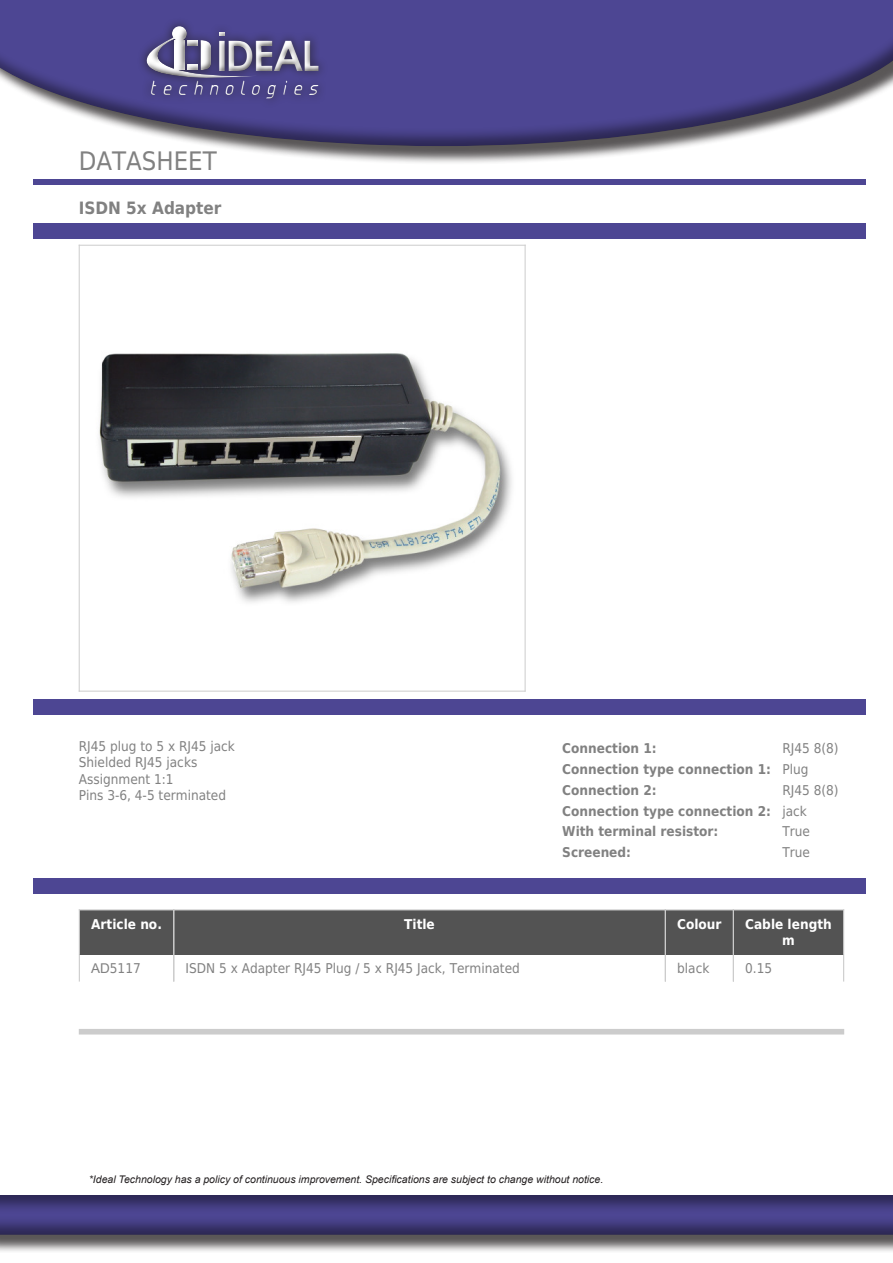
<style>
.page{position:relative;width:893px;height:1263px;background:#fff}
.page>*{position:absolute;margin:0;border:0;box-sizing:border-box;transform-origin:0 0}
.t1{font:700 42.15px "Century Gothic";letter-spacing:-.06em;color:#fff}
.t2{font:25.5px "DejaVu Sans Condensed";color:#818181}
.t3{font:700 16.95px "DejaVu Sans Condensed";color:#818181}
.t4{font:italic 16.5px "JUICE Italic";letter-spacing:.325em;color:#fff}
.t5{font:13.5px/16.2px "DejaVu Sans Condensed";color:#818181}
.t6{font:700 13.5px/20.7px "DejaVu Sans Condensed";color:#818181}
.t7{font:700 13.5px/16.2px "DejaVu Sans Condensed";color:#fff;text-align:center}
.t8{font:italic 10.5px "Arial";color:#231f20}
.s1{font-weight:400}
.s2{font-family:"Arial"}
</style>
<div class="page">
<div style="left:0;top:0;width:893px;height:165px;background:#231f20;opacity:.75"></div>
<div style="left:0;top:0;width:893px;height:148px;background:#231f20;opacity:.5"></div>
<div style="left:137px;top:17px;width:191px;height:91px;background:#4d4693"></div>
<div style="left:144px;top:25px;width:183px;height:78px;background:#231f20;opacity:.75"></div>
<div style="left:0;top:1197px;width:893px;height:56px;background:#231f20;opacity:.75"></div>
<div style="left:0;top:1192px;width:893px;height:44px;background:#231f20;opacity:.5"></div>
<div style="left:33px;top:700px;width:833px;height:15px;background:#4d4693"></div>
<div style="left:33px;top:224px;width:833px;height:15px;background:#4d4693"></div>
<div style="left:33px;top:179px;width:833px;height:6px;background:#4d4693"></div>
<div style="left:33px;top:879px;width:833px;height:15px;background:#4d4693"></div>
<img style="left:80px;top:246px;width:445px;height:445px">
<hr style="left:79px;top:245px;width:446px;height:1px;background:#ccc">
<hr style="left:79px;top:245px;width:1px;height:446px;background:#ccc">
<hr style="left:525px;top:245px;width:1px;height:446px;background:#ccc">
<hr style="left:79px;top:691px;width:446px;height:1px;background:#ccc">
<div style="left:79px;top:910px;width:95px;height:44px;background:#535353"></div>
<div style="left:174px;top:910px;width:491px;height:44px;background:#535353"></div>
<div style="left:665px;top:910px;width:68px;height:44px;background:#535353"></div>
<div style="left:733px;top:910px;width:111px;height:44px;background:#535353"></div>
<hr style="left:79px;top:910px;width:1px;height:43px;background:#ccc">
<hr style="left:79px;top:909px;width:95px;height:1px;background:#ccc">
<svg style="left:79px;top:955px;width:1px;height:26px"></svg>
<hr style="left:173px;top:910px;width:1px;height:43px;background:#ccc">
<hr style="left:174px;top:909px;width:491px;height:1px;background:#ccc">
<svg style="left:173px;top:955px;width:1px;height:26px"></svg>
<hr style="left:665px;top:910px;width:1px;height:43px;background:#ccc">
<hr style="left:665px;top:909px;width:68px;height:1px;background:#ccc">
<svg style="left:665px;top:955px;width:1px;height:26px"></svg>
<hr style="left:733px;top:910px;width:1px;height:43px;background:#ccc">
<hr style="left:843px;top:910px;width:1px;height:43px;background:#ccc">
<hr style="left:733px;top:909px;width:111px;height:1px;background:#ccc">
<svg style="left:733px;top:955px;width:1px;height:26px"></svg>
<svg style="left:843px;top:955px;width:1px;height:26px"></svg>
<div style="left:79px;top:1029px;width:765px;height:5px;background:#ccc"></div>
<h1 class="t1" style="left:216px;top:23px;width:105px">IDEAL</h1>
<p class="t4" style="left:150px;top:81px;width:170px">technologies</p>
<h2 class="t2" style="left:79px;top:147px;width:139px">DATASHEET</h2>
<p class="t3" style="left:79px;top:199px;width:144px">ISDN 5x Adapter</p>
<p class="t5" style="left:79px;top:738px;width:158px">RJ45 plug to 5 x RJ45 jack<br>Shielded RJ45 jacks<br>Assignment 1:1<br>Pins 3-6, 4-5 terminated</p>
<p class="t6" style="left:562px;top:738px;width:96px">Connection 1:</p>
<p class="t6" style="left:562px;top:738px;width:278px;text-indent:220px"><span class="s1">RJ45 8(8)<br></span>Connection type connection 1: <span class="s1">Plug<br></span>Connection 2:</p>
<p class="t6" style="left:562px;top:780px;width:278px;text-indent:220px"><span class="s1">RJ45 8(8)<br></span>Connection type connection 2: <span class="s1">jack<br></span>With terminal resistor:</p>
<p class="t5" style="left:782px;top:823px;width:29px">True</p>
<p class="t6" style="left:562px;top:842px;width:70px">Screened:</p>
<p class="t5" style="left:782px;top:844px;width:29px">True</p>
<p class="t7" style="left:91px;top:916px;width:72px">Article no.</p>
<p class="t7" style="left:404px;top:916px;width:32px">Title</p>
<p class="t7" style="left:677px;top:916px;width:46px">Colour</p>
<p class="t7" style="left:745px;top:916px;width:88px">Cable length m</p>
<p class="t5" style="left:91px;top:960px;width:51px"><span class="s2">AD</span>5117</p>
<p class="t5" style="left:186px;top:960px;width:336px">ISDN 5 x Adapter RJ45 Plug / 5 x RJ45 Jack, Terminated</p>
<p class="t5" style="left:677px;top:960px;width:34px">black</p>
<p class="t5" style="left:745px;top:960px;width:29px">0.15</p>
<p class="t8" style="left:89px;top:1172px;width:516px">*Ideal Technology has a policy of continuous improvement. Specifications are subject to change without notice.</p>
</div>
